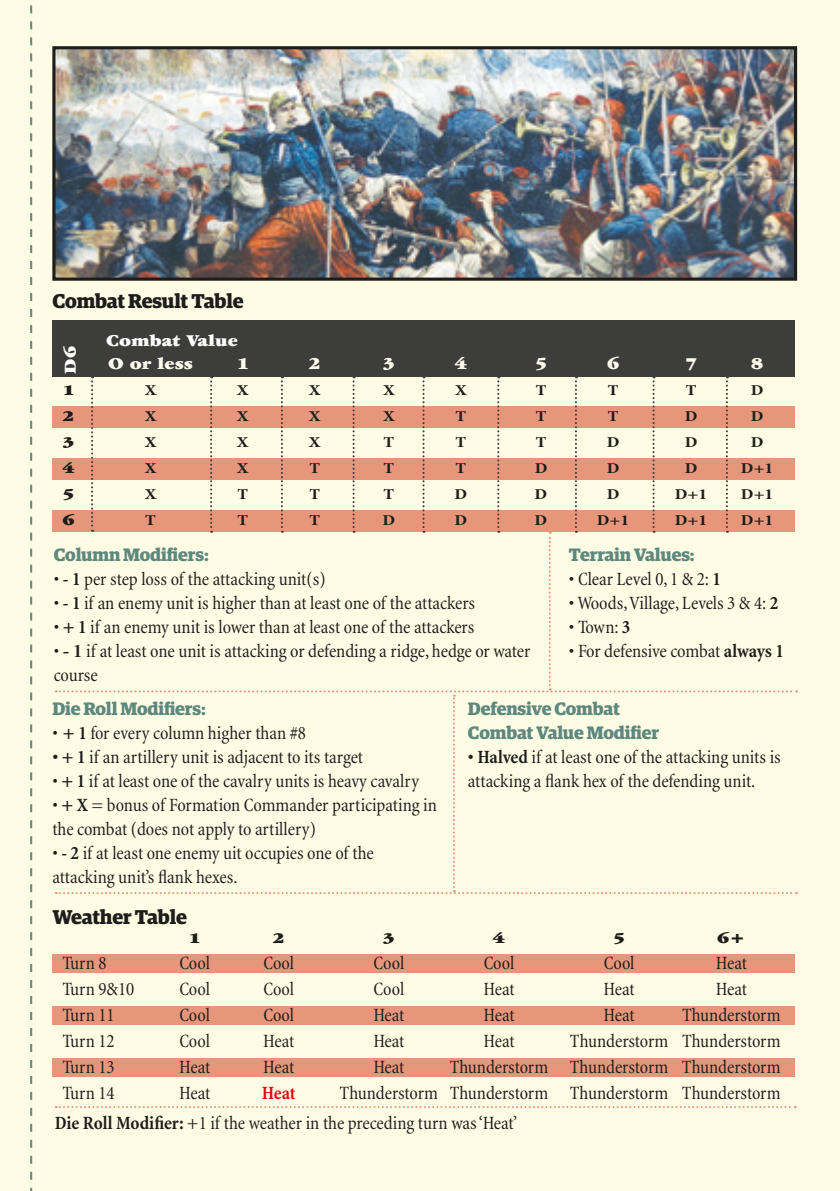
<style>
.page{position:relative;width:840px;height:1191px;background:#fff}
.page>*{position:absolute;margin:0;border:0;box-sizing:border-box;transform-origin:0 0}
.t1{font:700 20px "Guardian Egyp";letter-spacing:-.01em;color:#1d1d1b}
.t2{font:condensed 19px/24px "Minion";letter-spacing:-.005em;color:#1d1d1b}
.t3{font:700 condensed 19px "Minion";color:#e30614}
.t4{font:700 18px/24px "Guardian Egyp";letter-spacing:-.01em;color:#5d887e}
.t5{font:900 17.2px "Garamond IT Cby BT";color:#fffdee;scale:1.11 1}
.t6{font:900 17.2px "Garamond IT Cby BT";color:#fff;scale:1.11 1}
.t7{font:700 condensed 15.2px "Minion Pro";color:#1d1d1b;scale:1.25 1}
.t8{font:900 15.2px "Garamond IT Cby BT";color:#1d1d1b;scale:1.25 1}
.s1{font-weight:700}
.s2{font-weight:700;font-stretch:normal}
</style>
<div class="page">
<div style="left:0;top:0;width:839px;height:1191px;background:#fffce5"></div>
<div style="left:52px;top:954px;width:742px;height:18px;background:#e7967c"></div>
<div style="left:52px;top:1006px;width:742px;height:18px;background:#e7967c"></div>
<div style="left:52px;top:1058px;width:742px;height:18px;background:#e7967c"></div>
<svg style="left:56px;top:1106px;width:739px;height:2px"></svg>
<div style="left:52px;top:320px;width:742px;height:57px;background:#3d3d3c"></div>
<svg style="left:56px;top:376px;width:740px;height:518px"></svg>
<img style="left:56px;top:50px;width:736px;height:227px">
<div style="left:52px;top:46px;width:744px;height:235px;border:3px solid #1d1d1b"></div>
<svg style="left:30px;top:5px;width:2px;height:1186px"></svg>
<p class="t1" style="left:52px;top:285px;width:193px">Combat Result Table</p>
<p class="t6" style="left:60px;top:373px;width:26px;rotate:-90deg">D6</p>
<p class="t6" style="left:106px;top:330px;width:120px">Combat Value</p>
<p class="t5" style="left:108px;top:353px;width:78px">O or less</p>
<p class="t5" style="left:236px;top:353px;width:12px">1</p>
<p class="t5" style="left:308px;top:353px;width:12px">2</p>
<p class="t5" style="left:382px;top:353px;width:12px">3</p>
<p class="t5" style="left:454px;top:353px;width:12px">4</p>
<p class="t5" style="left:534px;top:353px;width:12px">5</p>
<p class="t5" style="left:606px;top:353px;width:12px">6</p>
<p class="t5" style="left:684px;top:353px;width:12px">7</p>
<p class="t5" style="left:750px;top:353px;width:12px">8</p>
<p class="t8" style="left:62px;top:380px;width:11px">1</p>
<p class="t7" style="left:145px;top:379px;width:11px">X</p>
<p class="t7" style="left:237px;top:379px;width:11px">X</p>
<p class="t7" style="left:309px;top:379px;width:11px">X</p>
<p class="t7" style="left:383px;top:379px;width:11px">X</p>
<p class="t7" style="left:455px;top:379px;width:11px">X</p>
<p class="t7" style="left:535px;top:379px;width:10px">T</p>
<p class="t7" style="left:607px;top:379px;width:10px">T</p>
<p class="t7" style="left:685px;top:379px;width:10px">T</p>
<p class="t7" style="left:750px;top:379px;width:12px">D</p>
<p class="t8" style="left:62px;top:406px;width:11px">2</p>
<p class="t7" style="left:145px;top:405px;width:11px">X</p>
<p class="t7" style="left:237px;top:405px;width:11px">X</p>
<p class="t7" style="left:309px;top:405px;width:11px">X</p>
<p class="t7" style="left:383px;top:405px;width:11px">X</p>
<p class="t7" style="left:455px;top:405px;width:10px">T</p>
<p class="t7" style="left:535px;top:405px;width:10px">T</p>
<p class="t7" style="left:607px;top:405px;width:10px">T</p>
<p class="t7" style="left:684px;top:405px;width:12px">D</p>
<p class="t7" style="left:750px;top:405px;width:12px">D</p>
<p class="t8" style="left:62px;top:432px;width:11px">3</p>
<p class="t7" style="left:145px;top:431px;width:11px">X</p>
<p class="t7" style="left:237px;top:431px;width:11px">X</p>
<p class="t7" style="left:309px;top:431px;width:11px">X</p>
<p class="t7" style="left:383px;top:431px;width:10px">T</p>
<p class="t7" style="left:455px;top:431px;width:10px">T</p>
<p class="t7" style="left:535px;top:431px;width:10px">T</p>
<p class="t7" style="left:606px;top:431px;width:12px">D</p>
<p class="t7" style="left:684px;top:431px;width:12px">D</p>
<p class="t7" style="left:750px;top:431px;width:12px">D</p>
<p class="t8" style="left:62px;top:458px;width:11px">4</p>
<p class="t7" style="left:145px;top:457px;width:11px">X</p>
<p class="t7" style="left:237px;top:457px;width:11px">X</p>
<p class="t7" style="left:309px;top:457px;width:10px">T</p>
<p class="t7" style="left:383px;top:457px;width:10px">T</p>
<p class="t7" style="left:455px;top:457px;width:10px">T</p>
<p class="t7" style="left:534px;top:457px;width:12px">D</p>
<p class="t7" style="left:606px;top:457px;width:12px">D</p>
<p class="t7" style="left:684px;top:457px;width:12px">D</p>
<p class="t7" style="left:740px;top:457px;width:28px">D+1</p>
<p class="t8" style="left:62px;top:484px;width:11px">5</p>
<p class="t7" style="left:145px;top:483px;width:11px">X</p>
<p class="t7" style="left:237px;top:483px;width:10px">T</p>
<p class="t7" style="left:309px;top:483px;width:10px">T</p>
<p class="t7" style="left:383px;top:483px;width:10px">T</p>
<p class="t7" style="left:454px;top:483px;width:12px">D</p>
<p class="t7" style="left:534px;top:483px;width:12px">D</p>
<p class="t7" style="left:606px;top:483px;width:12px">D</p>
<p class="t7" style="left:674px;top:483px;width:28px">D+1</p>
<p class="t7" style="left:740px;top:483px;width:28px">D+1</p>
<p class="t8" style="left:62px;top:510px;width:11px">6</p>
<p class="t7" style="left:145px;top:509px;width:10px">T</p>
<p class="t7" style="left:237px;top:509px;width:10px">T</p>
<p class="t7" style="left:309px;top:509px;width:10px">T</p>
<p class="t7" style="left:382px;top:509px;width:12px">D</p>
<p class="t7" style="left:454px;top:509px;width:12px">D</p>
<p class="t7" style="left:534px;top:509px;width:12px">D</p>
<p class="t7" style="left:596px;top:509px;width:28px">D+1</p>
<p class="t7" style="left:674px;top:509px;width:28px">D+1</p>
<p class="t7" style="left:740px;top:509px;width:28px">D+1</p>
<p class="t4" style="left:54px;top:541px;width:156px">Column Modifiers:</p>
<p class="t2" style="left:54px;top:567px;width:273px">• <span class="s1">- 1</span> per step loss of the attacking unit(s)</p>
<p class="t2" style="left:54px;top:591px;width:422px">• <span class="s1">- 1</span> if an enemy unit is higher than at least one of the attackers</p>
<p class="t2" style="left:54px;top:615px;width:422px">• <span class="s1">+ 1</span> if an enemy unit is lower than at least one of the attackers</p>
<p class="t2" style="left:54px;top:639px;width:478px">• <span class="s2">- 1</span> if at least one unit is attacking or defending a ridge, hedge or water course</p>
<p class="t4" style="left:467px;top:695px;width:192px">Defensive Combat<br>Combat Value Modifier</p>
<p class="t2" style="left:467px;top:745px;width:314px"><span class="s1">• Halved</span> if at least one of the attacking units is attacking a flank hex of the defending unit.</p>
<p class="t4" style="left:568px;top:541px;width:127px">Terrain Values:</p>
<p class="t2" style="left:568px;top:567px;width:154px">• Clear Level 0, 1 &amp; 2: <span class="s1">1</span></p>
<p class="t2" style="left:568px;top:591px;width:211px">• Woods, Village, Levels 3 &amp; 4: <span class="s1">2</span></p>
<p class="t2" style="left:568px;top:615px;width:63px">• Town: <span class="s1">3</span></p>
<p class="t2" style="left:568px;top:639px;width:216px">• For defensive combat <span class="s1">always 1</span></p>
<p class="t4" style="left:52px;top:695px;width:155px">Die Roll Modifiers:</p>
<p class="t2" style="left:52px;top:721px;width:255px">• <span class="s1">+ 1</span> for every column higher than #8</p>
<p class="t2" style="left:52px;top:745px;width:312px"><span class="s1">• + 1</span> if an artillery unit is adjacent to its target</p>
<p class="t2" style="left:52px;top:769px;width:368px">• <span class="s1">+ 1</span> if at least one of the cavalry units is heavy cavalry</p>
<p class="t2" style="left:52px;top:793px;width:386px">• <span class="s1">+ X</span> = bonus of Formation Commander participating in the combat (does not apply to artillery)</p>
<p class="t2" style="left:52px;top:841px;width:323px">• <span class="s1">- 2</span> if at least one enemy uit occupies one of the attacking unit’s flank hexes.</p>
<p class="t1" style="left:52px;top:901px;width:136px">Weather Table</p>
<p class="t8" style="left:188px;top:928px;width:11px">1</p>
<p class="t8" style="left:272px;top:928px;width:11px">2</p>
<p class="t8" style="left:382px;top:928px;width:11px">3</p>
<p class="t8" style="left:492px;top:928px;width:11px">4</p>
<p class="t8" style="left:612px;top:928px;width:11px">5</p>
<p class="t8" style="left:716px;top:928px;width:24px">6+</p>
<p class="t2" style="left:62px;top:951px;width:46px">Turn 8</p>
<p class="t2" style="left:179px;top:951px;width:32px">Cool</p>
<p class="t2" style="left:263px;top:951px;width:32px">Cool</p>
<p class="t2" style="left:373px;top:951px;width:32px">Cool</p>
<p class="t2" style="left:483px;top:951px;width:32px">Cool</p>
<p class="t2" style="left:603px;top:951px;width:32px">Cool</p>
<p class="t2" style="left:715px;top:951px;width:33px">Heat</p>
<p class="t2" style="left:62px;top:977px;width:73px">Turn 9&amp;10</p>
<p class="t2" style="left:179px;top:977px;width:32px">Cool</p>
<p class="t2" style="left:263px;top:977px;width:32px">Cool</p>
<p class="t2" style="left:373px;top:977px;width:32px">Cool</p>
<p class="t2" style="left:483px;top:977px;width:33px">Heat</p>
<p class="t2" style="left:603px;top:977px;width:33px">Heat</p>
<p class="t2" style="left:715px;top:977px;width:33px">Heat</p>
<p class="t2" style="left:62px;top:1003px;width:54px">Turn 11</p>
<p class="t2" style="left:179px;top:1003px;width:32px">Cool</p>
<p class="t2" style="left:263px;top:1003px;width:32px">Cool</p>
<p class="t2" style="left:373px;top:1003px;width:33px">Heat</p>
<p class="t2" style="left:483px;top:1003px;width:33px">Heat</p>
<p class="t2" style="left:603px;top:1003px;width:33px">Heat</p>
<p class="t2" style="left:681px;top:1003px;width:100px">Thunderstorm</p>
<p class="t2" style="left:62px;top:1029px;width:54px">Turn 12</p>
<p class="t2" style="left:179px;top:1029px;width:32px">Cool</p>
<p class="t2" style="left:263px;top:1029px;width:33px">Heat</p>
<p class="t2" style="left:373px;top:1029px;width:33px">Heat</p>
<p class="t2" style="left:483px;top:1029px;width:33px">Heat</p>
<p class="t2" style="left:569px;top:1029px;width:212px">Thunderstorm Thunderstorm</p>
<p class="t2" style="left:62px;top:1055px;width:54px">Turn 13</p>
<p class="t2" style="left:179px;top:1055px;width:33px">Heat</p>
<p class="t2" style="left:263px;top:1055px;width:33px">Heat</p>
<p class="t2" style="left:373px;top:1055px;width:33px">Heat</p>
<p class="t2" style="left:449px;top:1055px;width:332px">Thunderstorm Thunderstorm Thunderstorm</p>
<p class="t2" style="left:62px;top:1081px;width:54px">Turn 14</p>
<p class="t2" style="left:179px;top:1081px;width:33px">Heat</p>
<p class="t3" style="left:262px;top:1082px;width:35px">Heat</p>
<p class="t2" style="left:339px;top:1081px;width:442px">Thunderstorm Thunderstorm Thunderstorm Thunderstorm</p>
<p class="t2" style="left:55px;top:1111px;width:464px"><span class="s1">Die Roll Modifier:</span> +1 if the weather in the preceding turn was ‘Heat’</p>
</div>
